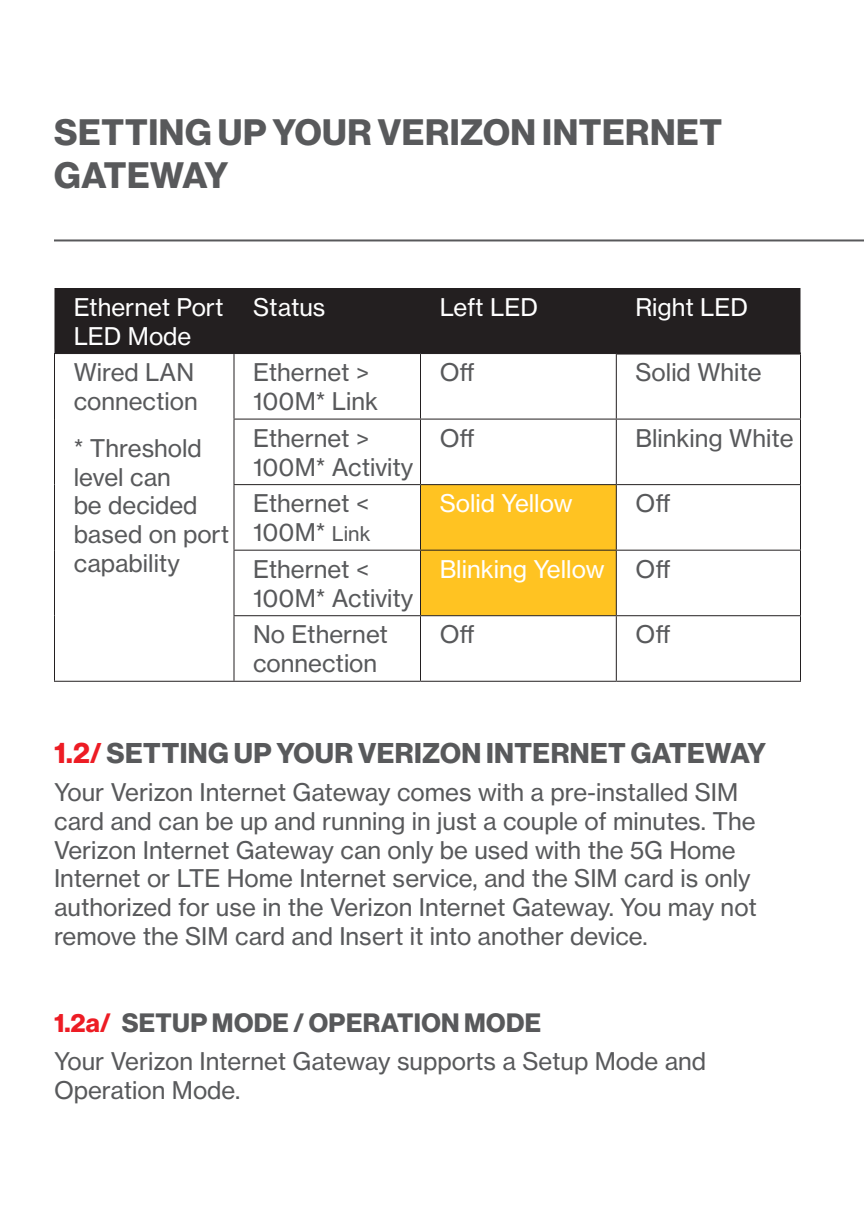
<style>
.page{position:relative;width:864px;height:1224px;background:#fff}
.page>*{position:absolute;margin:0;border:0;box-sizing:border-box;transform-origin:0 0}
.t1{font:36px/43.2px "N Haas Grotesk DS Std 75 Bd";letter-spacing:.015em;color:#58595b}
.t2{font:28px "N Haas Grotesk DS Std 75 Bd";letter-spacing:.015em;color:#58595b}
.t3{font:26px "N Haas Grotesk DS Std 75 Bd";letter-spacing:.015em;color:#58595b}
.Table_Paragraph{font:24px/28.8px "N Haas Grotesk TX Std 55 Rg";color:#58595b}
.Table_Paragraph-2{font:24px/28.8px "N Haas Grotesk TX Std 55 Rg";color:#fff}
.s1{font-size:20px}
.s2{color:#ed1c24}
</style>
<div class="page">
<hr style="left:54px;top:239px;width:810px;height:2px;background:#58595b">
<div style="left:54px;top:288px;width:746px;height:65px;background:#231f20"></div>
<div style="left:421px;top:485px;width:195px;height:130px;background:#ffc322"></div>
<hr style="left:234px;top:288px;width:1px;height:65px;background:#231f20">
<hr style="left:420px;top:288px;width:1px;height:65px;background:#231f20">
<hr style="left:616px;top:288px;width:1px;height:65px;background:#231f20">
<hr style="left:54px;top:353px;width:180px;height:1px;background:#231f20">
<hr style="left:54px;top:354px;width:1px;height:65px;background:#231f20">
<hr style="left:234px;top:353px;width:186px;height:1px;background:#231f20">
<hr style="left:234px;top:354px;width:1px;height:65px;background:#231f20">
<hr style="left:420px;top:353px;width:197px;height:1px;background:#231f20">
<hr style="left:420px;top:354px;width:1px;height:65px;background:#231f20">
<hr style="left:616px;top:354px;width:1px;height:65px;background:#231f20">
<hr style="left:800px;top:355px;width:1px;height:64px;background:#231f20">
<hr style="left:54px;top:419px;width:1px;height:66px;background:#231f20">
<hr style="left:234px;top:419px;width:186px;height:1px;background:#231f20">
<hr style="left:234px;top:420px;width:1px;height:64px;background:#231f20">
<hr style="left:420px;top:419px;width:196px;height:1px;background:#231f20">
<hr style="left:420px;top:420px;width:1px;height:64px;background:#231f20">
<hr style="left:616px;top:419px;width:185px;height:1px;background:#231f20">
<hr style="left:616px;top:420px;width:1px;height:64px;background:#231f20">
<hr style="left:800px;top:420px;width:1px;height:64px;background:#231f20">
<hr style="left:54px;top:485px;width:1px;height:65px;background:#231f20">
<hr style="left:234px;top:484px;width:186px;height:1px;background:#231f20">
<hr style="left:234px;top:485px;width:1px;height:65px;background:#231f20">
<hr style="left:420px;top:484px;width:196px;height:1px;background:#231f20">
<hr style="left:420px;top:485px;width:1px;height:65px;background:#231f20">
<hr style="left:616px;top:484px;width:185px;height:1px;background:#231f20">
<hr style="left:616px;top:485px;width:1px;height:65px;background:#231f20">
<hr style="left:800px;top:485px;width:1px;height:65px;background:#231f20">
<hr style="left:54px;top:550px;width:1px;height:66px;background:#231f20">
<hr style="left:234px;top:550px;width:186px;height:1px;background:#231f20">
<hr style="left:234px;top:551px;width:1px;height:64px;background:#231f20">
<hr style="left:420px;top:550px;width:196px;height:1px;background:#231f20">
<hr style="left:420px;top:551px;width:1px;height:64px;background:#231f20">
<hr style="left:616px;top:550px;width:185px;height:1px;background:#231f20">
<hr style="left:616px;top:551px;width:1px;height:64px;background:#231f20">
<hr style="left:800px;top:551px;width:1px;height:64px;background:#231f20">
<hr style="left:54px;top:616px;width:1px;height:65px;background:#231f20">
<hr style="left:234px;top:615px;width:186px;height:1px;background:#231f20">
<hr style="left:234px;top:616px;width:1px;height:65px;background:#231f20">
<hr style="left:420px;top:615px;width:196px;height:1px;background:#231f20">
<hr style="left:420px;top:616px;width:1px;height:65px;background:#231f20">
<hr style="left:616px;top:615px;width:185px;height:1px;background:#231f20">
<hr style="left:616px;top:616px;width:1px;height:65px;background:#231f20">
<hr style="left:800px;top:616px;width:1px;height:65px;background:#231f20">
<hr style="left:54px;top:681px;width:180px;height:1px;background:#231f20">
<hr style="left:234px;top:681px;width:186px;height:1px;background:#231f20">
<hr style="left:420px;top:681px;width:196px;height:1px;background:#231f20">
<hr style="left:616px;top:681px;width:185px;height:1px;background:#231f20">
<hr style="left:617px;top:353px;width:184px;height:2px;background:#231f20">
<h1 class="t1" style="left:54px;top:111px;width:669px">SETTING UP YOUR VERIZON INTERNET<br>GATEWAY</h1>
<p class="Table_Paragraph-2" style="left:74px;top:293px;width:151px">Ethernet Port<br>LED Mode</p>
<p class="Table_Paragraph-2" style="left:253px;top:293px;width:74px">Status</p>
<p class="Table_Paragraph-2" style="left:440px;top:293px;width:100px">Left LED</p>
<p class="Table_Paragraph-2" style="left:636px;top:293px;width:114px">Right LED</p>
<p class="Table_Paragraph" style="left:74px;top:358px;width:126px">Wired LAN connection</p>
<p class="Table_Paragraph" style="left:74px;top:434px;width:157px">* Threshold level can<br>be decided based on port capability</p>
<p class="Table_Paragraph" style="left:253px;top:358px;width:127px">Ethernet &gt;<br>100M* Link</p>
<p class="Table_Paragraph" style="left:440px;top:358px;width:37px">Off</p>
<p class="Table_Paragraph" style="left:636px;top:358px;width:128px">Solid White</p>
<p class="Table_Paragraph" style="left:253px;top:424px;width:162px">Ethernet &gt;<br>100M* Activity</p>
<p class="Table_Paragraph" style="left:440px;top:424px;width:37px">Off</p>
<p class="Table_Paragraph" style="left:636px;top:424px;width:160px">Blinking White</p>
<p class="Table_Paragraph" style="left:253px;top:489px;width:119px">Ethernet &lt;<br>100M* <span class="s1">Link</span></p>
<p class="Table_Paragraph-2" style="left:440px;top:489px;width:134px">Solid Yellow</p>
<p class="Table_Paragraph" style="left:636px;top:489px;width:37px">Off</p>
<p class="Table_Paragraph" style="left:253px;top:555px;width:162px">Ethernet &lt;<br>100M* Activity</p>
<p class="Table_Paragraph-2" style="left:440px;top:555px;width:166px">Blinking Yellow</p>
<p class="Table_Paragraph" style="left:636px;top:555px;width:37px">Off</p>
<p class="Table_Paragraph" style="left:253px;top:620px;width:136px">No Ethernet connection</p>
<p class="Table_Paragraph" style="left:440px;top:620px;width:37px">Off</p>
<p class="Table_Paragraph" style="left:636px;top:620px;width:37px">Off</p>
<p class="t2" style="left:54px;top:737px;width:713px"><span class="s2">1.2/</span> SETTING UP YOUR VERIZON INTERNET GATEWAY</p>
<p class="Table_Paragraph" style="left:54px;top:778px;width:704px">Your Verizon Internet Gateway comes with a pre-installed SIM card and can be up and running in just a couple of minutes. The Verizon Internet Gateway can only be used with the 5G Home Internet or LTE Home Internet service, and the SIM card is only authorized for use in the Verizon Internet Gateway. You may not remove the SIM card and Insert it into another device.</p>
<p class="t3" style="left:54px;top:1008px;width:489px"><span class="s2">1.2a/</span> SETUP MODE / OPERATION MODE</p>
<p class="Table_Paragraph" style="left:54px;top:1047px;width:654px">Your Verizon Internet Gateway supports a Setup Mode and<br>Operation Mode.</p>
</div>
